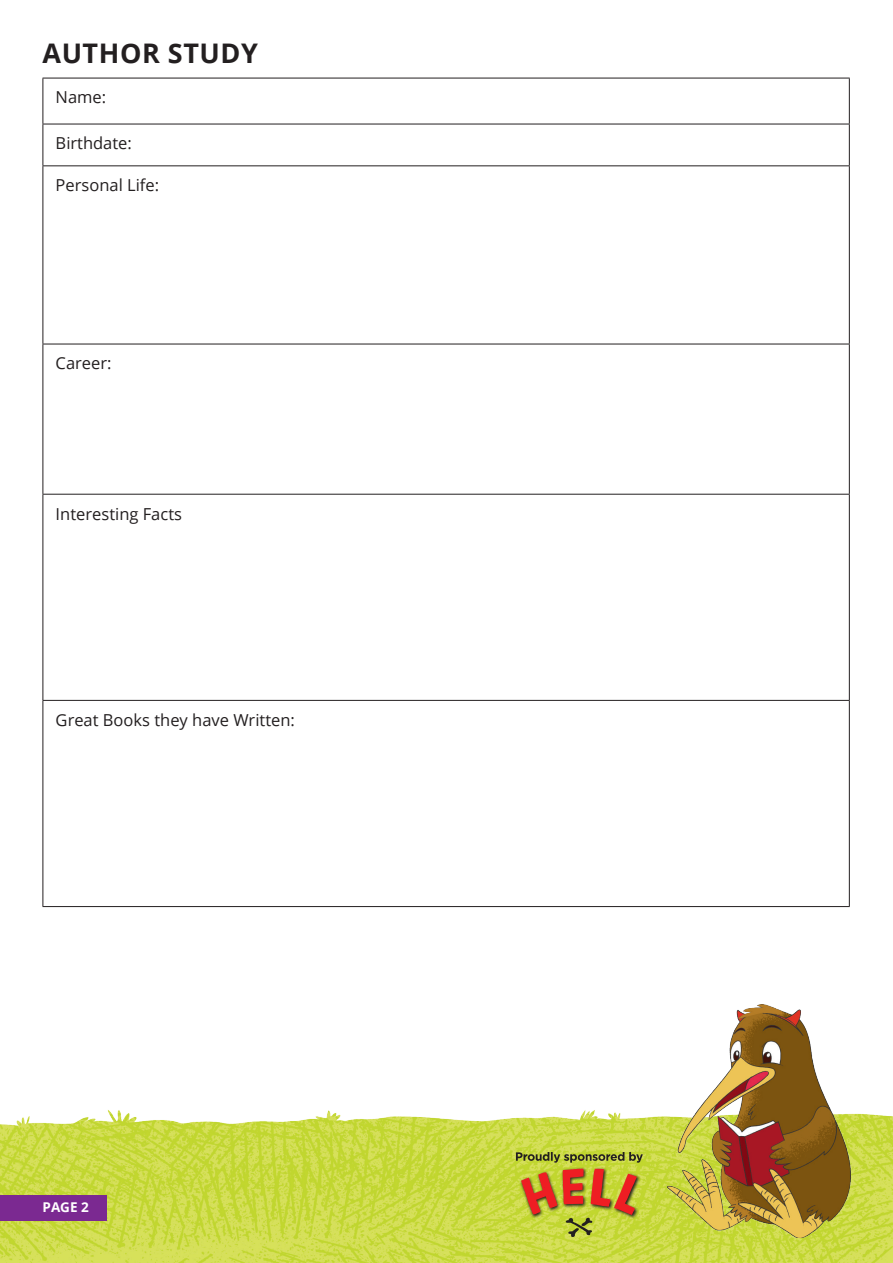
<style>
.page{position:relative;width:893px;height:1263px;background:#fff}
.page>*{position:absolute;margin:0;border:0;box-sizing:border-box;transform-origin:0 0}
.Heading{font:700 27px "Open Sans";letter-spacing:.02em;color:#231f20}
.text{font:16.5px "Open Sans";color:#231f20}
.t1{font:700 13.5px "Open Sans";color:#fff}
</style>
<div class="page">
<img style="left:0;top:1110px;width:893px;height:153px">
<svg style="left:519px;top:1167px;width:122px;height:52px"></svg>
<svg style="left:521px;top:1169px;width:116px;height:68px"></svg>
<svg style="left:516px;top:1152px;width:127px;height:11px"></svg>
<img style="left:667px;top:1005px;width:183px;height:232px">
<div style="left:0;top:1194px;width:107px;height:26px;background:#7b2991"></div>
<hr style="left:43px;top:78px;width:807px;height:1px;background:#231f20">
<hr style="left:43px;top:78px;width:1px;height:46px;background:#231f20">
<hr style="left:849px;top:78px;width:1px;height:46px;background:#231f20">
<hr style="left:43px;top:124px;width:807px;height:1px;background:#231f20">
<hr style="left:43px;top:124px;width:1px;height:41px;background:#231f20">
<hr style="left:849px;top:124px;width:1px;height:41px;background:#231f20">
<hr style="left:43px;top:165px;width:807px;height:1px;background:#231f20">
<hr style="left:43px;top:166px;width:1px;height:178px;background:#231f20">
<hr style="left:849px;top:166px;width:1px;height:178px;background:#231f20">
<hr style="left:43px;top:344px;width:807px;height:1px;background:#231f20">
<hr style="left:43px;top:344px;width:1px;height:150px;background:#231f20">
<hr style="left:849px;top:344px;width:1px;height:150px;background:#231f20">
<hr style="left:43px;top:494px;width:807px;height:1px;background:#231f20">
<hr style="left:43px;top:495px;width:1px;height:205px;background:#231f20">
<hr style="left:849px;top:495px;width:1px;height:205px;background:#231f20">
<hr style="left:43px;top:700px;width:807px;height:1px;background:#231f20">
<hr style="left:43px;top:701px;width:1px;height:205px;background:#231f20">
<hr style="left:849px;top:701px;width:1px;height:205px;background:#231f20">
<hr style="left:43px;top:906px;width:807px;height:1px;background:#231f20">
<p class="Heading" style="left:43px;top:34px;width:217px">AUTHOR STUDY</p>
<p class="text" style="left:56px;top:86px;width:52px">Name:</p>
<p class="text" style="left:56px;top:132px;width:78px">Birthdate:</p>
<p class="text" style="left:56px;top:174px;width:105px">Personal Life:</p>
<p class="text" style="left:56px;top:352px;width:57px">Career:</p>
<p class="text" style="left:56px;top:502px;width:128px">Interesting Facts</p>
<p class="text" style="left:56px;top:708px;width:241px">Great Books they have Written:</p>
<p class="t1" style="left:43px;top:1197px;width:48px">PAGE 2</p>
</div>
